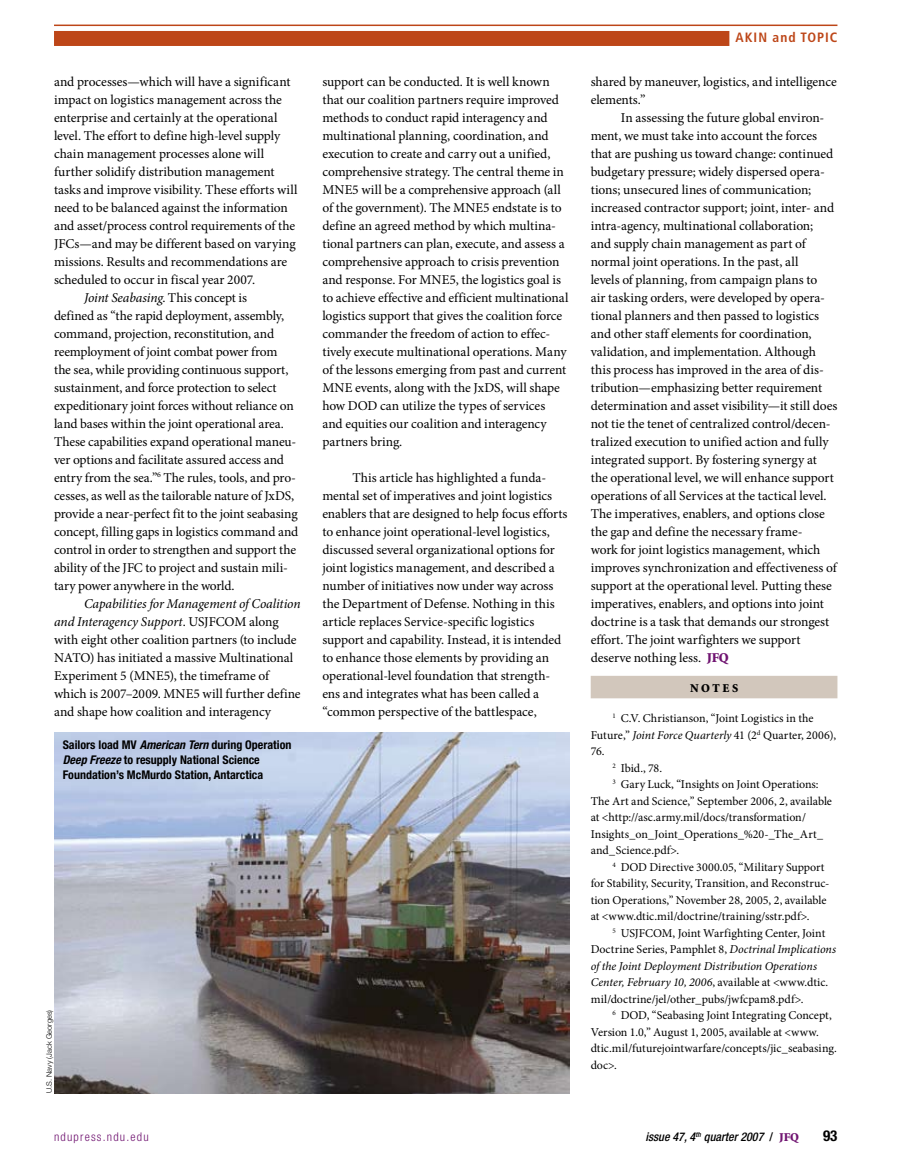
<style>
.page{position:relative;width:905px;height:1175px;background:#fff}
.page>*{position:absolute;margin:0;border:0;box-sizing:border-box;transform-origin:0 0}
.t1{font:700 condensed 15px "Helvetica Neue LT Std";color:#000}
.t2{font:13.5px/18px "Minion Pro";letter-spacing:-.01em;color:#000}
.t3{font:italic 13.5px "Minion Pro";letter-spacing:-.015em;color:#000}
.t4{font:700 condensed 13.5px "Frutiger LT Std";letter-spacing:.075em;color:#bd4618}
.t5{font:12px "Minion Pro";color:#000}
.t6{font:700 condensed 12px/15px "Helvetica Neue LT Std";color:#000}
.t7{font:italic 12px "Minion Pro";color:#000}
.t8{font:italic 500 condensed 12px "Helvetica Neue LT Std";color:#000}
.t9{font:300 condensed 12px "Helvetica Neue LT Std";letter-spacing:.1em;color:#701471}
.t10{font:900 12px "Minion Std";color:#000}
.t11{font:300 7.5px "Helvetica Neue LT Std";color:#000}
.s1{font-style:normal}
.s2{font-style:italic}
.s3{font-family:"Minion Std";font-weight:900;color:#701471}
.s4{font-family:"Minion Std";font-weight:900;font-style:normal;font-stretch:normal;color:#701471}
</style>
<div class="page">
<hr style="left:54px;top:25px;width:783px;height:1px;background:#bd4618">
<div style="left:54px;top:31px;width:675px;height:15px;background:#bd4618"></div>
<div style="left:590px;top:676px;width:247px;height:22px;background:#d2c7bc"></div>
<img style="left:54px;top:732px;width:515px;height:361px">
<p class="t2" style="left:54px;top:72px;width:238px">and processes—which will have a significant</p>
<p class="t2" style="left:54px;top:90px;width:229px">impact on logistics management across the</p>
<p class="t2" style="left:54px;top:108px;width:225px">enterprise and certainly at the operational</p>
<p class="t2" style="left:54px;top:126px;width:228px">level. The effort to define high-level supply</p>
<p class="t2" style="left:54px;top:144px;width:212px">chain management processes alone will</p>
<p class="t2" style="left:54px;top:162px;width:222px">further solidify distribution management</p>
<p class="t2" style="left:54px;top:180px;width:245px">tasks and improve visibility. These efforts will</p>
<p class="t2" style="left:54px;top:198px;width:235px">need to be balanced against the information</p>
<p class="t2" style="left:54px;top:216px;width:243px">and asset/process control requirements of the</p>
<p class="t2" style="left:54px;top:234px;width:243px">JFCs—and may be different based on varying</p>
<p class="t2" style="left:54px;top:252px;width:235px">missions. Results and recommendations are</p>
<p class="t2" style="left:54px;top:270px;width:203px">scheduled to occur in fiscal year 2007.</p>
<p class="t3" style="left:84px;top:288px;width:164px">Joint Seabasing<span class="s1">. This concept is</span></p>
<p class="t2" style="left:54px;top:306px;width:232px">defined as “the rapid deployment, assembly,</p>
<p class="t2" style="left:54px;top:324px;width:222px">command, projection, reconstitution, and</p>
<p class="t2" style="left:54px;top:342px;width:225px">reemployment of joint combat power from</p>
<p class="t2" style="left:54px;top:360px;width:236px">the sea, while providing continuous support,</p>
<p class="t2" style="left:54px;top:378px;width:224px">sustainment, and force protection to select</p>
<p class="t2" style="left:54px;top:396px;width:241px">expeditionary joint forces without reliance on</p>
<p class="t2" style="left:54px;top:414px;width:231px">land bases within the joint operational area.</p>
<p class="t2" style="left:54px;top:432px;width:244px">These capabilities expand operational maneu-</p>
<p class="t2" style="left:54px;top:450px;width:231px">ver options and facilitate assured access and</p>
<p class="t2" style="left:54px;top:468px;width:243px">entry from the sea.”<sup>6</sup> The rules, tools, and pro-</p>
<p class="t2" style="left:54px;top:486px;width:242px">cesses, as well as the tailorable nature of JxDS,</p>
<p class="t2" style="left:54px;top:504px;width:245px">provide a near-perfect fit to the joint seabasing</p>
<p class="t2" style="left:54px;top:522px;width:246px">concept, filling gaps in logistics command and</p>
<p class="t2" style="left:54px;top:540px;width:244px">control in order to strengthen and support the</p>
<p class="t2" style="left:54px;top:558px;width:235px">ability of the JFC to project and sustain mili-</p>
<p class="t2" style="left:54px;top:576px;width:182px">tary power anywhere in the world.</p>
<p class="t2" style="left:54px;top:594px;width:248px;text-indent:30px"><span class="s2">Capabilities for Management of Coalition and Interagency Support</span>. USJFCOM along with eight other coalition partners (to include NATO) has initiated a massive Multinational Experiment 5 (MNE5), the timeframe of which is 2007–2009. MNE5 will further define and shape how coalition and interagency</p>
<p class="t6" style="left:63px;top:737px;width:230px">Sailors load MV <span class="s2">American Tern</span> during Operation<br><span class="s2">Deep Freeze</span> to resupply National Science<br>Foundation’s McMurdo Station, Antarctica</p>
<p class="t2" style="left:322px;top:72px;width:247px">support can be conducted. It is well known that our coalition partners require improved methods to conduct rapid interagency and multinational planning, coordination, and execution to create and carry out a unified, comprehensive strategy. The central theme in MNE5 will be a comprehensive approach (all of the government). The MNE5 endstate is to define an agreed method by which multina&shy;tional partners can plan, execute, and assess a comprehensive approach to crisis prevention and response. For MNE5, the logistics goal is to achieve effective and efficient multinational logistics support that gives the coalition force commander the freedom of action to effec&shy;tively execute multinational operations. Many of the lessons emerging from past and current MNE events, along with the JxDS, will shape how DOD can utilize the types of services and equities our coalition and interagency partners bring.</p>
<p class="t2" style="left:322px;top:468px;width:247px;text-indent:30px">This article has highlighted a funda&shy;mental set of imperatives and joint logistics enablers that are designed to help focus efforts to enhance joint operational-level logistics, discussed several organizational options for joint logistics management, and described a number of initiatives now under way across the Department of Defense. Nothing in this article replaces Service-specific logistics support and capability. Instead, it is intended to enhance those elements by providing an operational-level foundation that strength&shy;ens and integrates what has been called a “common perspective of the battlespace,</p>
<p class="t11" style="left:44px;top:1093px;width:84px;rotate:-90deg">U.S. Navy (Jack Georges)</p>
<p class="t4" style="left:735px;top:30px;width:103px">AKIN and TOPIC</p>
<p class="t2" style="left:590px;top:72px;width:247px">shared by maneuver, logistics, and intelligence elements.”</p>
<p class="t2" style="left:590px;top:108px;width:248px;text-indent:30px">In assessing the future global environ&shy;ment, we must take into account the forces that are pushing us toward change: continued budgetary pressure; widely dispersed opera&shy;tions; unsecured lines of communication; increased contractor support; joint, inter- and intra-agency, multinational collaboration;<br>and supply chain management as part of normal joint operations. In the past, all<br>levels of planning, from campaign plans to<br>air tasking orders, were developed by opera&shy;tional planners and then passed to logistics and other staff elements for coordination, validation, and implementation. Although this process has improved in the area of dis&shy;tribution—emphasizing better requirement determination and asset visibility—it still does not tie the tenet of centralized control/decen&shy;tralized execution to unified action and fully integrated support. By fostering synergy at the operational level, we will enhance support operations of all Services at the tactical level.<br>The imperatives, enablers, and options close the gap and define the necessary frame-<br>work for joint logistics management, which improves synchronization and effectiveness of support at the operational level. Putting these imperatives, enablers, and options into joint doctrine is a task that demands our strongest effort. The joint warfighters we support deserve nothing less. <span class="s3">JFQ</span></p>
<p class="t10" style="left:690px;top:682px;width:48px">NOT ES</p>
<p class="t5" style="left:612px;top:710px;width:203px"><sup>1</sup> C.V. Christianson, “Joint Logistics in the</p>
<p class="t5" style="left:590px;top:727px;width:247px">Future,” <span class="s2">Joint Force Quarterly</span> 41 (2<sup>d</sup> Quarter, 2006),</p>
<p class="t5" style="left:590px;top:743px;width:15px">76.</p>
<p class="t5" style="left:612px;top:760px;width:51px"><sup>2</sup> Ibid., 78.</p>
<p class="t5" style="left:612px;top:776px;width:208px"><sup>3</sup> Gary Luck, “Insights on Joint Operations:</p>
<p class="t5" style="left:590px;top:793px;width:243px">The Art and Science,” September 2006, 2, available</p>
<p class="t5" style="left:590px;top:809px;width:217px">at &lt;http://asc.army.mil/docs/transformation/</p>
<p class="t5" style="left:590px;top:826px;width:234px">Insights_on_Joint_Operations_%20-_The_Art_</p>
<p class="t5" style="left:590px;top:842px;width:90px">and_Science.pdf&gt;.</p>
<p class="t5" style="left:612px;top:859px;width:214px"><sup>4</sup> DOD Directive 3000.05, “Military Support</p>
<p class="t5" style="left:590px;top:875px;width:240px">for Stability, Security, Transition, and Reconstruc-</p>
<p class="t5" style="left:590px;top:892px;width:237px">tion Operations,” November 28, 2005, 2, available</p>
<p class="t5" style="left:590px;top:908px;width:220px">at &lt;www.dtic.mil/doctrine/training/sstr.pdf&gt;.</p>
<p class="t5" style="left:612px;top:925px;width:214px"><sup>5</sup> USJFCOM, Joint Warfighting Center, Joint</p>
<p class="t5" style="left:590px;top:941px;width:247px">Doctrine Series, Pamphlet 8, <span class="s2">Doctrinal Implications</span></p>
<p class="t7" style="left:590px;top:958px;width:228px">of the Joint Deployment Distribution Operations</p>
<p class="t7" style="left:590px;top:974px;width:239px">Center, February 10, 2006<span class="s1">, available at &lt;www.dtic.</span></p>
<p class="t5" style="left:590px;top:991px;width:214px">mil/doctrine/jel/other_pubs/jwfcpam8.pdf&gt;.</p>
<p class="t5" style="left:612px;top:1007px;width:221px"><sup>6</sup> DOD, “Seabasing Joint Integrating Concept,</p>
<p class="t5" style="left:590px;top:1024px;width:230px">Version 1.0,” August 1, 2005, available at &lt;www.</p>
<p class="t5" style="left:590px;top:1040px;width:247px">dtic.mil/futurejointwarfare/concepts/jic_seabasing.</p>
<p class="t5" style="left:590px;top:1057px;width:28px">doc&gt;.</p>
<p class="t9" style="left:54px;top:1129px;width:96px">ndupress.ndu.edu</p>
<p class="t8" style="left:645px;top:1129px;width:155px">issue 47, 4<sup>th</sup> quarter 2007 <span class="s1">/</span> <span class="s4">JFQ</span></p>
<p class="t1" style="left:823px;top:1126px;width:16px">93</p>
</div>
